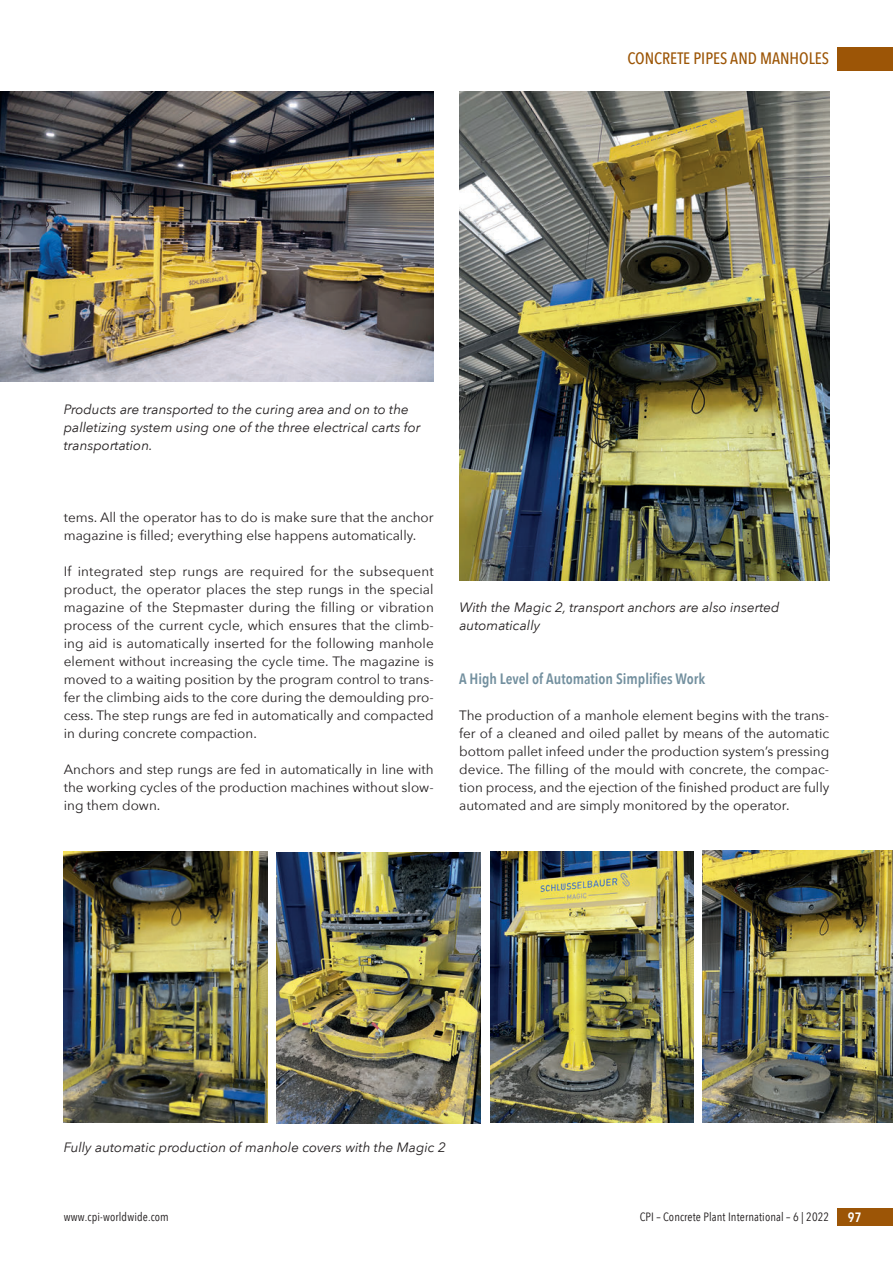
<style>
.page{position:relative;width:893px;height:1263px;background:#fff}
.page>*{position:absolute;margin:0;border:0;box-sizing:border-box;transform-origin:0 0}
.t1{font:500 16.5px "Avenir Next Condensed";color:#9c5506}
.t2{font:600 15px "Avenir Next Condensed";color:#73909f}
.t3{font:13.5px/18px "Avenir Next";color:#231f20;text-align:justify}
.t4{font:italic 13.5px/18px "Avenir Next";color:#231f20}
.t5{font:600 13.5px "Avenir Next Condensed";color:#fff}
.t6{font:12px "Avenir Next Condensed";letter-spacing:.01em;color:#231f20}
</style>
<div class="page">
<div style="left:838px;top:47px;width:55px;height:23px;background:#9c5506"></div>
<div style="left:838px;top:1208px;width:55px;height:18px;background:#9c5506"></div>
<img style="left:0;top:91px;width:434px;height:290px">
<img style="left:459px;top:91px;width:370px;height:490px">
<img style="left:64px;top:851px;width:203px;height:272px">
<img style="left:277px;top:852px;width:203px;height:271px">
<img style="left:490px;top:852px;width:204px;height:271px">
<img style="left:702px;top:851px;width:191px;height:271px">
<p class="t1" style="left:627px;top:49px;width:203px">CONCRETE PIPES AND MANHOLES</p>
<p class="t4" style="left:64px;top:400px;width:358px">Products are transported to the curing area and on to the palletizing system using one of the three electrical carts for transportation.</p>
<p class="t3" style="left:64px;top:508px;width:371px">tems. All the operator has to do is make sure that the anchor magazine is filled; everything else happens automatically.</p>
<p class="t3" style="left:64px;top:562px;width:372px">If integrated step rungs are required for the subsequent product, the operator places the step rungs in the special magazine of the Stepmaster during the filling or vibration process of the current cycle, which ensures that the climb&shy;ing aid is automatically inserted for the following manhole element without increasing the cycle time. The magazine is moved to a waiting position by the program control to trans&shy;fer the climbing aids to the core during the demoulding pro&shy;cess. The step rungs are fed in automatically and compacted in during concrete compaction.</p>
<p class="t3" style="left:64px;top:760px;width:371px">Anchors and step rungs are fed in automatically in line with the working cycles of the production machines without slow&shy;ing them down.</p>
<p class="t4" style="left:459px;top:598px;width:322px">With the Magic 2, transport anchors are also inserted automatically</p>
<p class="t2" style="left:459px;top:666px;width:248px">A High Level of Automation Simplifies Work</p>
<p class="t3" style="left:459px;top:706px;width:372px">The production of a manhole element begins with the trans&shy;fer of a cleaned and oiled pallet by means of the automatic bottom pallet infeed under the production system’s pressing device. The filling of the mould with concrete, the compac&shy;tion process, and the ejection of the finished product are fully automated and are simply monitored by the operator.</p>
<p class="t4" style="left:64px;top:1138px;width:384px">Fully automatic production of manhole covers with the Magic 2</p>
<p class="t6" style="left:64px;top:1207px;width:107px">www.cpi-worldwide.com</p>
<p class="t6" style="left:640px;top:1207px;width:191px">CPI – Concrete Plant International – 6 | 2022</p>
<p class="t5" style="left:848px;top:1206px;width:15px">97</p>
</div>
